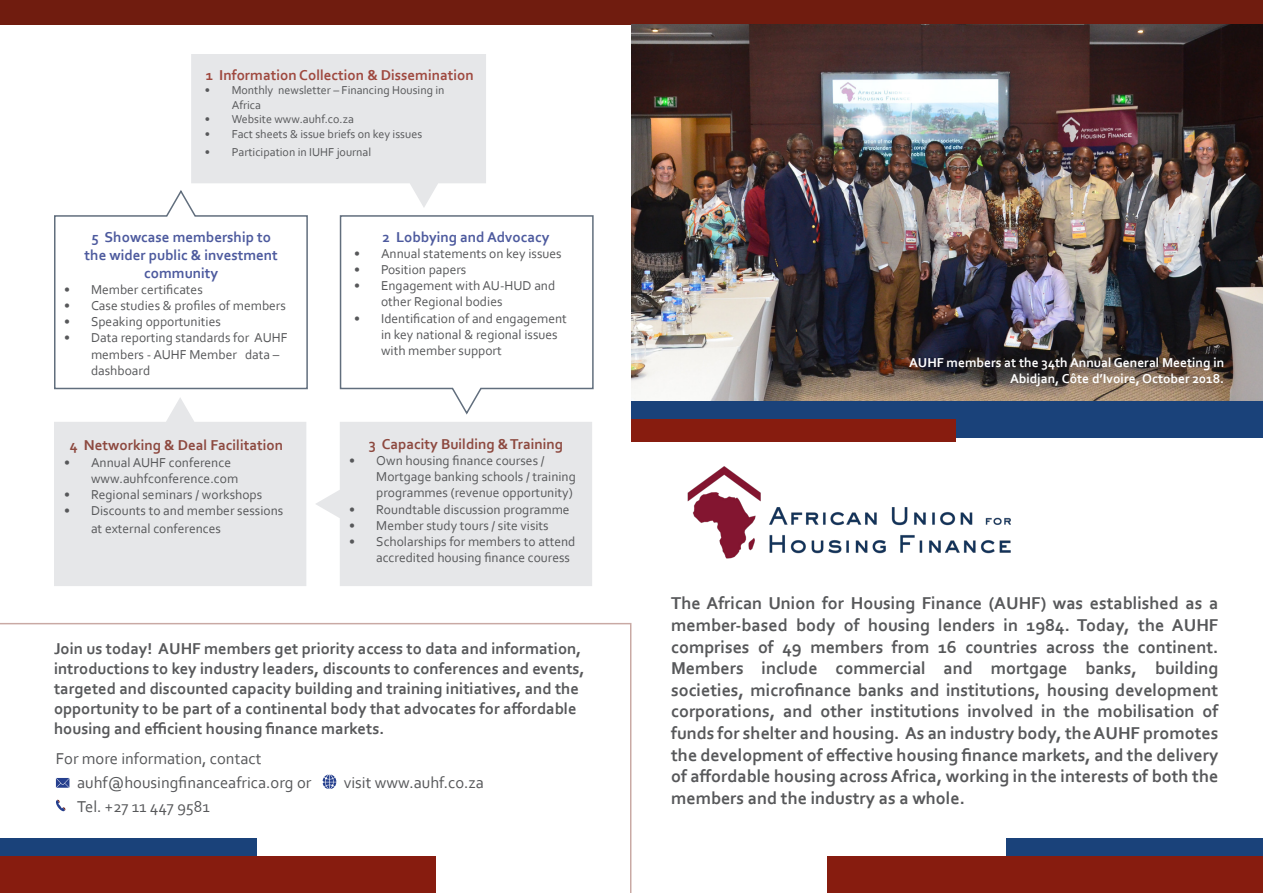
<style>
.page{position:relative;width:1263px;height:893px;background:#fff}
.page>*{position:absolute;margin:0;border:0;box-sizing:border-box;transform-origin:0 0}
.body{font:700 18px/21.6px "Corbel";color:#57585a;text-align:justify}
.body-2{font:700 16.5px/19.8px "Corbel";color:#57585a}
.body-3{font:16.5px "Corbel";color:#57585a}
.body-4{font:700 15px/18px "Corbel";color:#4d5a9e;text-align:center}
.body-5{font:700 15px "Corbel";color:#8d493f}
.body-6{font:700 15px "Corbel";color:#9f493f}
.body-7{font:13.5px/16.2px "Corbel";color:#57585a}
.body-8{font:700 13.5px/16.2px "Corbel";color:#fff;text-align:right}
.t1{font:12px/14.4px "Corbel";color:#57585a}
</style>
<div class="page">
<div style="left:0;top:0;width:1263px;height:24px;background:#701c0f"></div>
<svg style="left:54px;top:398px;width:252px;height:188px;fill:#e6e7e9"></svg>
<svg style="left:316px;top:422px;width:276px;height:164px;fill:#e6e7e9"></svg>
<svg style="left:191px;top:54px;width:295px;height:153px;fill:#e6e7e9"></svg>
<img style="left:631px;top:24px;width:632px;height:377px">
<div style="left:1006px;top:838px;width:257px;height:37px;background:#1a427a"></div>
<div style="left:828px;top:856px;width:435px;height:37px;background:#871c0f"></div>
<div style="left:631px;top:401px;width:632px;height:37px;background:#1a427a"></div>
<div style="left:631px;top:420px;width:324px;height:22px;background:#871c0f"></div>
<img style="left:687px;top:467px;width:324px;height:92px">
<svg style="left:0;top:623px;width:631px;height:270px"></svg>
<svg style="left:56px;top:778px;width:13px;height:10px"></svg>
<svg style="left:55px;top:799px;width:11px;height:13px"></svg>
<svg style="left:323px;top:774px;width:13px;height:15px"></svg>
<svg style="left:54px;top:188px;width:255px;height:202px"></svg>
<svg style="left:339px;top:215px;width:255px;height:200px"></svg>
<p class="body-6" style="left:206px;top:66px;width:270px">1 Information Collection &amp; Dissemination</p>
<p class="t1" style="left:232px;top:83px;width:214px;text-indent:-27px">• Monthly newsletter – Financing Housing in<br>Africa</p>
<p class="t1" style="left:205px;top:112px;width:151px">• Website www.auhf.co.za</p>
<p class="t1" style="left:205px;top:126px;width:219px">• Fact sheets &amp; issue briefs on key issues</p>
<p class="t1" style="left:205px;top:144px;width:168px">• Participation in IUHF journal</p>
<p class="body-4" style="left:85px;top:227px;width:195px">5 Showcase membership to the wider public &amp; investment community</p>
<p class="body-7" style="left:64px;top:281px;width:140px">• Member certificates</p>
<p class="body-7" style="left:64px;top:297px;width:223px">• Case studies &amp; profiles of members</p>
<p class="body-7" style="left:64px;top:313px;width:158px">• Speaking opportunities</p>
<p class="body-7" style="left:91px;top:329px;width:198px;text-indent:-27px">• Data reporting standards for AUHF members - AUHF Member data – dashboard</p>
<p class="body-5" style="left:70px;top:436px;width:215px">4 Networking &amp; Deal Facilitation</p>
<p class="body-7" style="left:64px;top:454px;width:169px">• Annual AUHF conference</p>
<p class="body-7" style="left:91px;top:470px;width:149px">www.auhfconference.com</p>
<p class="body-7" style="left:64px;top:486px;width:200px">• Regional seminars / workshops</p>
<p class="body-7" style="left:91px;top:501px;width:194px;line-height:18px;text-indent:-27px">• Discounts to and member sessions at external conferences</p>
<p class="body-4" style="left:382px;top:227px;width:169px">2 Lobbying and Advocacy</p>
<p class="body-7" style="left:354px;top:245px;width:209px">• Annual statements on key issues</p>
<p class="body-7" style="left:354px;top:261px;width:114px">• Position papers</p>
<p class="body-7" style="left:381px;top:277px;width:176px;text-indent:-27px">• Engagement with AU-HUD and other Regional bodies</p>
<p class="body-7" style="left:381px;top:310px;width:187px;text-indent:-27px">• Identification of and engagement in key national &amp; regional issues with member support</p>
<p class="body-5" style="left:369px;top:435px;width:196px">3 Capacity Building &amp; Training</p>
<p class="body-7" style="left:376px;top:452px;width:201px;text-indent:-27px">• Own housing finance courses /<br>Mortgage banking schools / training programmes (revenue opportunity)</p>
<p class="body-7" style="left:349px;top:501px;width:222px">• Roundtable discussion programme</p>
<p class="body-7" style="left:349px;top:517px;width:201px">• Member study tours / site visits</p>
<p class="body-7" style="left:376px;top:533px;width:201px;text-indent:-27px">• Scholarships for members to attend accredited housing finance couress</p>
<p class="body-2" style="left:54px;top:638px;width:532px">Join us today! AUHF members get priority access to data and information, introductions to key industry leaders, discounts to conferences and events, targeted and discounted capacity building and training initiatives, and the opportunity to be part of a continental body that advocates for affordable housing and efficient housing finance markets.</p>
<p class="body-3" style="left:56px;top:748px;width:207px">For more information, contact</p>
<p class="body-3" style="left:77px;top:772px;width:236px">auhf@housingfinanceafrica.org or</p>
<p class="body-3" style="left:77px;top:796px;width:134px">Tel. +27 11 447 9581</p>
<p class="body-3" style="left:344px;top:772px;width:142px">visit www.auhf.co.za</p>
<p class="body-8" style="left:909px;top:354px;width:317px">AUHF members at the 34th Annual General Meeting in<br>Abidjan, Côte d’Ivoire, October 2018.</p>
<p class="body" style="left:671px;top:592px;width:549px">The African Union for Housing Finance (AUHF) was established as a member-based body of housing lenders in 1984. Today, the AUHF comprises of 49 members from 16 countries across the continent.<br>Members include commercial and mortgage banks, building societies, microfinance banks and institutions, housing development corporations, and other institutions involved in the mobilisation of funds for shelter and housing. As an industry body, the AUHF promotes the development of effective housing finance markets, and the delivery of affordable housing across Africa, working in the interests of both the members and the industry as a whole.</p>
</div>
